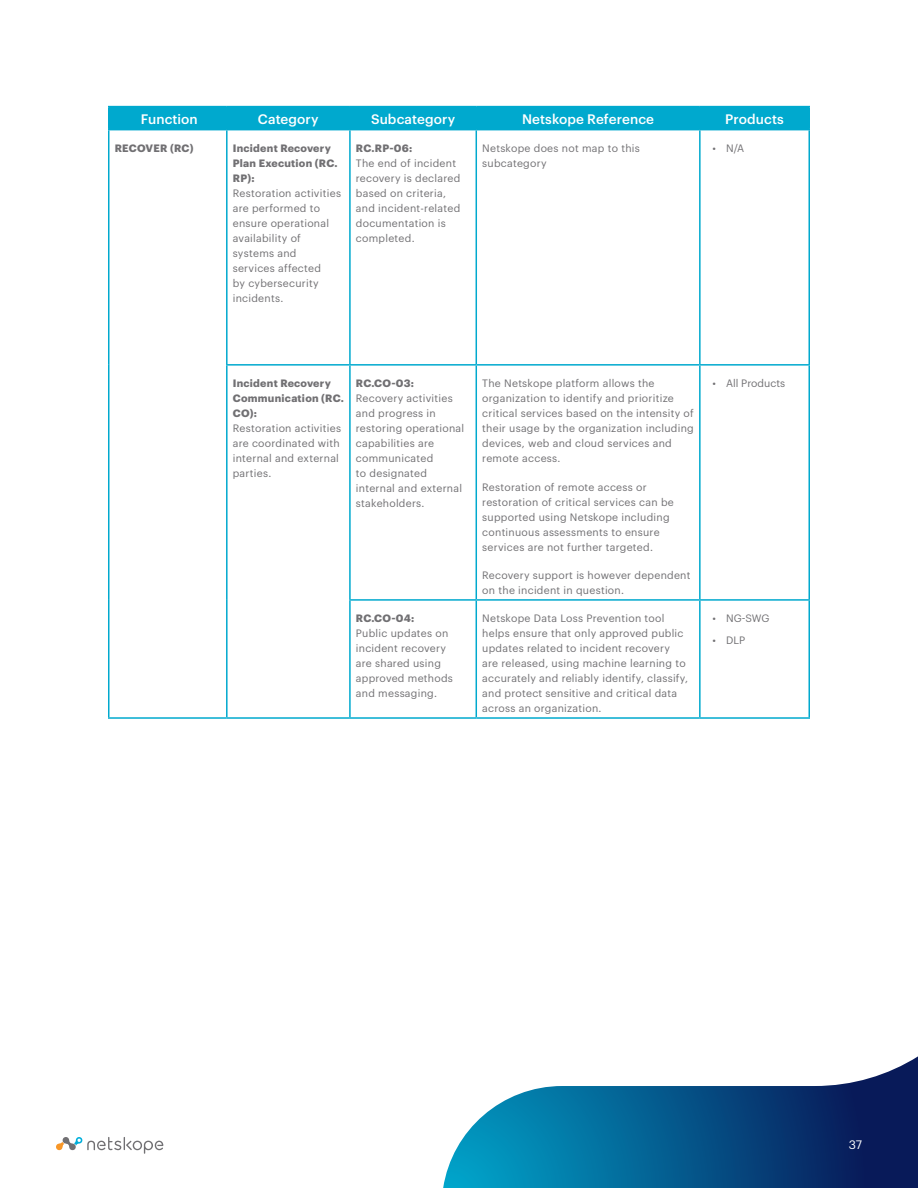
<style>
.page{position:relative;width:918px;height:1188px;background:#fff}
.page>*{position:absolute;margin:0;border:0;box-sizing:border-box;transform-origin:0 0}
.t1{font:500 13.5px "Graphik";letter-spacing:.01em;color:#fff}
.t2{font:12px "Graphik";color:#fff}
.t3{font:10.5px/15px "Graphik";letter-spacing:.025em;color:#717073}
.t4{font:700 10.5px/15px "Graphik";letter-spacing:.025em;color:#717073}
.t5{font:10.5px "Graphik";color:#717073}
</style>
<div class="page">
<svg style="left:443px;top:1056px;width:475px;height:132px"></svg>
<svg style="left:56px;top:1137px;width:107px;height:17px"></svg>
<hr style="left:227px;top:106px;width:123px;height:1px;background:#00a9ce">
<hr style="left:108px;top:106px;width:119px;height:1px;background:#00a9ce">
<hr style="left:108px;top:107px;width:2px;height:22px;background:#00a9ce">
<hr style="left:108px;top:129px;width:119px;height:1px;background:#00a9ce">
<hr style="left:700px;top:106px;width:110px;height:1px;background:#00a9ce">
<hr style="left:808px;top:107px;width:2px;height:22px;background:#00a9ce">
<hr style="left:700px;top:129px;width:110px;height:1px;background:#00a9ce">
<hr style="left:476px;top:106px;width:224px;height:1px;background:#00a9ce">
<hr style="left:350px;top:106px;width:126px;height:1px;background:#00a9ce">
<div style="left:110px;top:107px;width:698px;height:23px;background:#00a9ce"></div>
<hr style="left:350px;top:129px;width:126px;height:1px;background:#00a9ce">
<hr style="left:226px;top:130px;width:2px;height:234px;background:#00a9ce">
<hr style="left:226px;top:364px;width:124px;height:2px;background:#00a9ce">
<hr style="left:226px;top:366px;width:2px;height:234px;background:#00a9ce">
<hr style="left:226px;top:600px;width:2px;height:117px;background:#00a9ce">
<hr style="left:350px;top:364px;width:126px;height:2px;background:#00a9ce">
<hr style="left:349px;top:599px;width:127px;height:2px;background:#00a9ce">
<hr style="left:350px;top:717px;width:126px;height:2px;background:#00a9ce">
<hr style="left:476px;top:130px;width:1px;height:234px;background:#00a9ce">
<hr style="left:476px;top:364px;width:224px;height:2px;background:#00a9ce">
<hr style="left:476px;top:366px;width:1px;height:233px;background:#00a9ce">
<hr style="left:476px;top:599px;width:224px;height:2px;background:#00a9ce">
<hr style="left:476px;top:601px;width:1px;height:116px;background:#00a9ce">
<hr style="left:476px;top:717px;width:224px;height:2px;background:#00a9ce">
<hr style="left:699px;top:130px;width:2px;height:234px;background:#00a9ce">
<hr style="left:808px;top:130px;width:2px;height:234px;background:#00a9ce">
<hr style="left:700px;top:364px;width:110px;height:2px;background:#00a9ce">
<hr style="left:699px;top:366px;width:2px;height:233px;background:#00a9ce">
<hr style="left:808px;top:366px;width:2px;height:233px;background:#00a9ce">
<hr style="left:700px;top:599px;width:110px;height:2px;background:#00a9ce">
<hr style="left:699px;top:601px;width:2px;height:116px;background:#00a9ce">
<hr style="left:808px;top:601px;width:2px;height:116px;background:#00a9ce">
<hr style="left:700px;top:717px;width:110px;height:2px;background:#00a9ce">
<hr style="left:108px;top:130px;width:2px;height:235px;background:#00a9ce">
<hr style="left:108px;top:365px;width:2px;height:235px;background:#00a9ce">
<hr style="left:108px;top:600px;width:2px;height:117px;background:#00a9ce">
<hr style="left:108px;top:717px;width:119px;height:2px;background:#00a9ce">
<hr style="left:349px;top:130px;width:2px;height:234px;background:#00a9ce">
<hr style="left:349px;top:366px;width:2px;height:233px;background:#00a9ce">
<hr style="left:349px;top:601px;width:2px;height:116px;background:#00a9ce">
<hr style="left:227px;top:717px;width:123px;height:2px;background:#00a9ce">
<p class="t1" style="left:141px;top:109px;width:58px">Function</p>
<p class="t1" style="left:258px;top:109px;width:62px">Category</p>
<p class="t1" style="left:371px;top:109px;width:86px">Subcategory</p>
<p class="t1" style="left:522px;top:109px;width:134px">Netskope Reference</p>
<p class="t1" style="left:725px;top:109px;width:60px">Products</p>
<p class="t4" style="left:115px;top:140px;width:80px">RECOVER (RC)</p>
<p class="t4" style="left:233px;top:140px;width:106px">Incident Recovery<br>Plan Execution (RC.<br>RP):</p>
<p class="t3" style="left:233px;top:185px;width:110px">Restoration activities are performed to ensure operational availability of systems and services affected<br>by cybersecurity incidents.</p>
<p class="t3" style="left:482px;top:140px;width:159px">Netskope does not map to this subcategory</p>
<p class="t3" style="left:713px;top:140px;width:33px">• N/A</p>
<p class="t4" style="left:356px;top:140px;width:58px">RC.RP-06:</p>
<p class="t3" style="left:356px;top:155px;width:106px">The end of incident recovery is declared based on criteria, and incident-related documentation is completed.</p>
<p class="t4" style="left:233px;top:375px;width:113px">Incident Recovery<br>Communication (RC.<br>CO):</p>
<p class="t3" style="left:233px;top:420px;width:110px">Restoration activities are coordinated with internal and external parties.</p>
<p class="t4" style="left:356px;top:375px;width:60px">RC.CO-03:</p>
<p class="t3" style="left:356px;top:390px;width:110px">Recovery activities and progress in restoring operational capabilities are communicated<br>to designated internal and external stakeholders.</p>
<p class="t4" style="left:356px;top:610px;width:60px">RC.CO-04:</p>
<p class="t3" style="left:356px;top:625px;width:99px">Public updates on incident recovery are shared using approved methods and messaging.</p>
<p class="t3" style="left:482px;top:375px;width:213px">The Netskope platform allows the organization to identify and prioritize critical services based on the intensity of their usage by the organization including devices, web and cloud services and remote access.</p>
<p class="t3" style="left:482px;top:478px;width:193px">Restoration of remote access or restoration of critical services can be supported using Netskope including continuous assessments to ensure services are not further targeted.</p>
<p class="t3" style="left:482px;top:567px;width:210px">Recovery support is however dependent on the incident in question.</p>
<p class="t5" style="left:713px;top:375px;width:74px">• All Products</p>
<p class="t3" style="left:482px;top:610px;width:207px">Netskope Data Loss Prevention tool helps ensure that only approved public updates related to incident recovery are released, using machine learning to accurately and reliably identify, classify, and protect sensitive and critical data across an organization.</p>
<p class="t3" style="left:713px;top:610px;width:58px">• NG-SWG</p>
<p class="t3" style="left:713px;top:632px;width:34px">• DLP</p>
<p class="t2" style="left:849px;top:1136px;width:15px">37</p>
</div>
